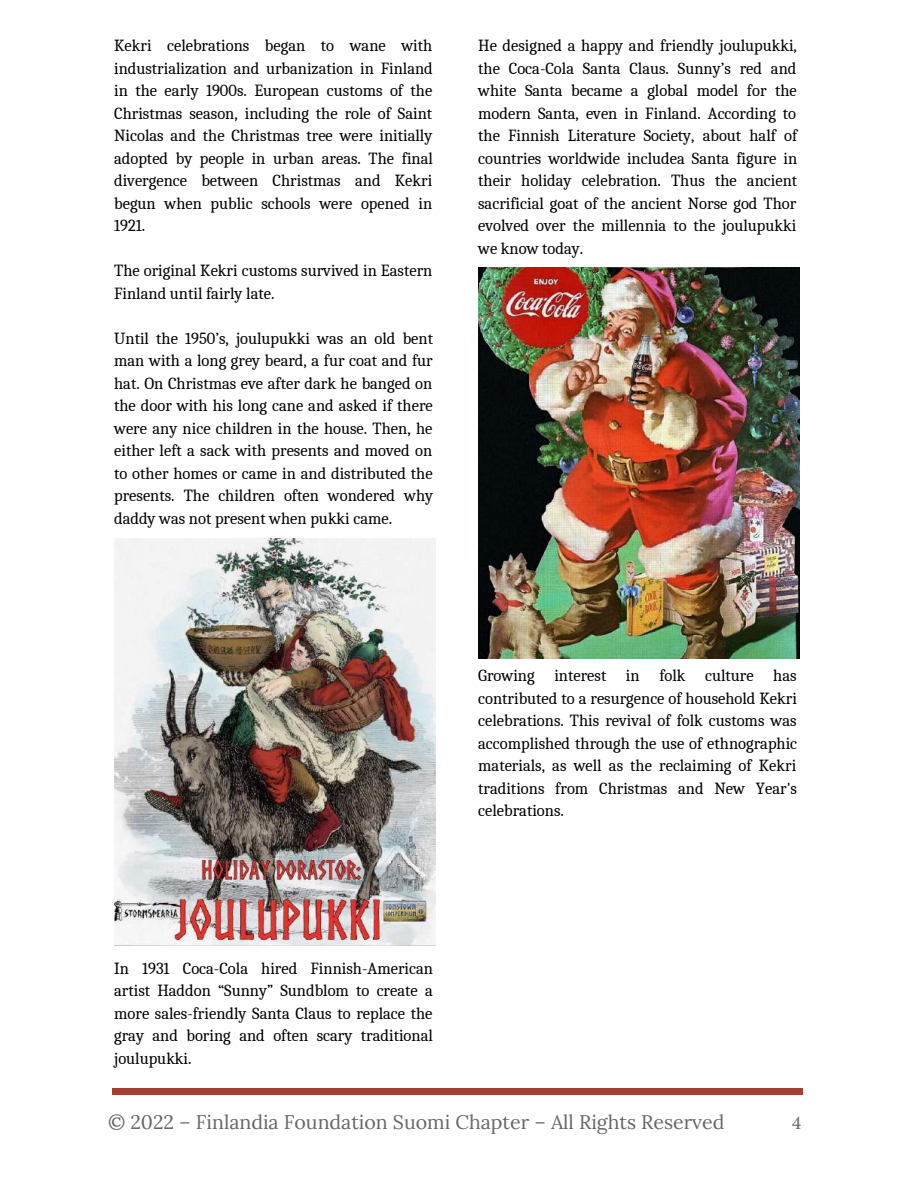
<style>
.page{position:relative;width:918px;height:1188px;background:#fff}
.page>*{position:absolute;margin:0;border:0;box-sizing:border-box;transform-origin:0 0}
.t1{font:19.65px "Lora";color:#666}
.t2{font:17.1px "Lora";color:#666}
.t3{font:16.5px/22.5px "Caladea";color:#000;text-align:justify}
</style>
<div class="page">
<div style="left:113px;top:1089px;width:689px;height:5px;background:#a54030"></div>
<img style="left:478px;top:267px;width:322px;height:392px">
<img style="left:114px;top:538px;width:322px;height:407px">
<p class="t3" style="left:114px;top:34px;width:320px">Kekri celebrations began to wane with industrialization and urbanization in Finland in the early 1900s. European customs of the Christmas season, including the role of Saint Nicolas and the Christmas tree were initially adopted by people in urban areas. The final divergence between Christmas and Kekri begun when public schools were opened in 1921.</p>
<p class="t3" style="left:114px;top:259px;width:320px">The original Kekri customs survived in Eastern<br>Finland until fairly late.</p>
<p class="t3" style="left:114px;top:327px;width:321px">Until the 1950’s, joulupukki was an old bent man with a long grey beard, a fur coat and fur hat. On Christmas eve after dark he banged on the door with his long cane and asked if there were any nice children in the house. Then, he either left a sack with presents and moved on to other homes or came in and distributed the presents. The children often wondered why daddy was not present when pukki came.</p>
<p class="t3" style="left:478px;top:34px;width:321px">He designed a happy and friendly joulupukki, the Coca-Cola Santa Claus. Sunny’s red and white Santa became a global model for the modern Santa, even in Finland. According to the Finnish Literature Society, about half of countries worldwide includea Santa figure in their holiday celebration. Thus the ancient sacrificial goat of the ancient Norse god Thor evolved over the millennia to the joulupukki we know today.</p>
<p class="t3" style="left:478px;top:664px;width:321px">Growing interest in folk culture has contributed to a resurgence of household Kekri celebrations. This revival of folk customs was accomplished through the use of ethnographic materials, as well as the reclaiming of Kekri traditions from Christmas and New Year's celebrations.</p>
<p class="t3" style="left:114px;top:957px;width:320px">In 1931 Coca-Cola hired Finnish-American artist Haddon “Sunny” Sundblom to create a more sales-friendly Santa Claus to replace the gray and boring and often scary traditional joulupukki.</p>
<p class="t1" style="left:108px;top:1109px;width:618px">© 2022 – Finlandia Foundation Suomi Chapter – All Rights Reserved</p>
<p class="t2" style="left:792px;top:1112px;width:11px">4</p>
</div>
